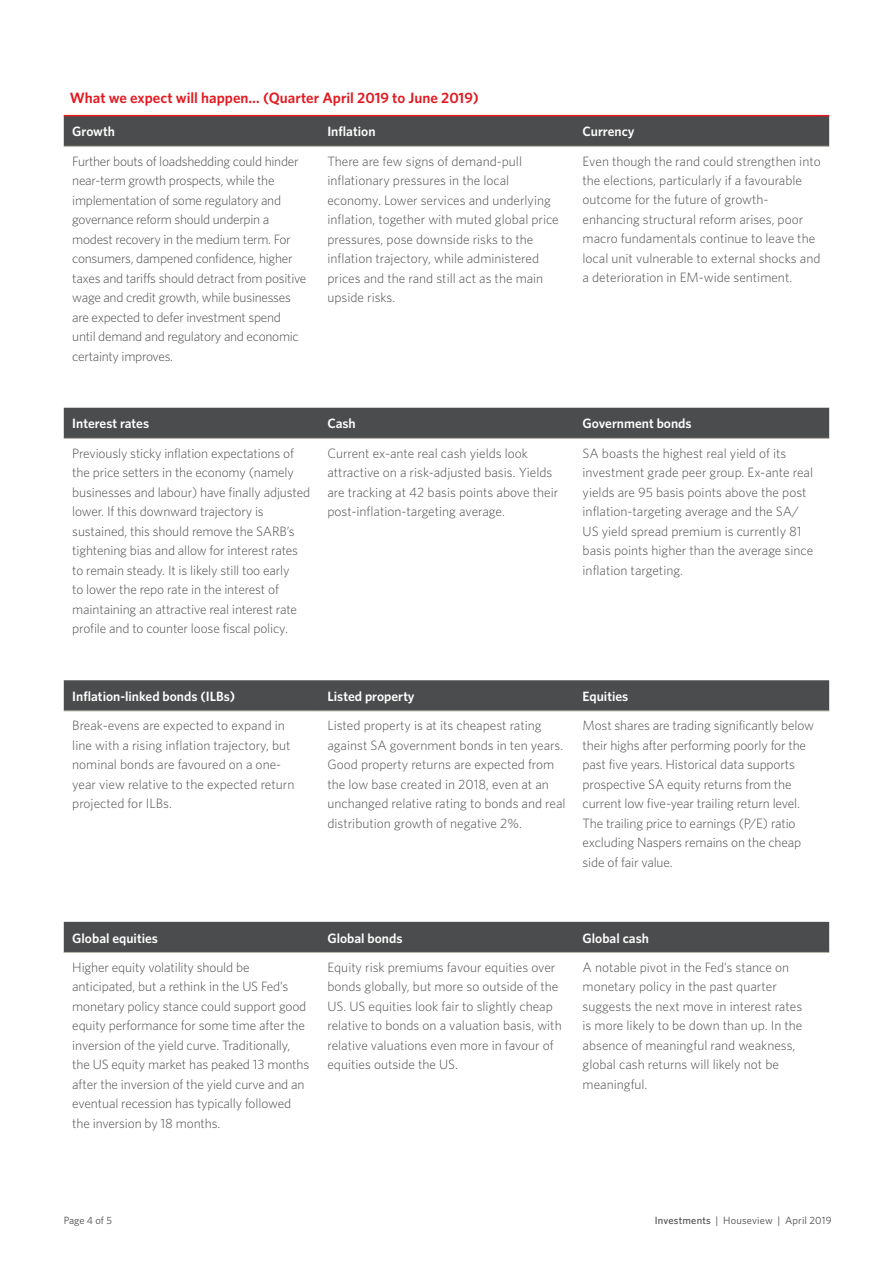
<style>
.page{position:relative;width:893px;height:1263px;background:#fff}
.page>*{position:absolute;margin:0;border:0;box-sizing:border-box;transform-origin:0 0}
.t1{font:600 15px "Whitney";color:#e21a21}
.t2{font:300 13.5px/19.5px "Whitney";letter-spacing:-.01em;color:#4b4c4d}
.t3{font:600 13.5px "Whitney";color:#fff}
.t4{font:10.5px "Whitney";letter-spacing:.015em;color:#4b4c4d}
.s1{font-weight:500}
</style>
<div class="page">
<div style="left:64px;top:116px;width:765px;height:30px;background:#4b4c4d"></div>
<hr style="left:64px;top:115px;width:255px;height:1px;background:#e21a21">
<hr style="left:319px;top:115px;width:255px;height:1px;background:#e21a21">
<hr style="left:574px;top:115px;width:255px;height:1px;background:#e21a21">
<hr style="left:64px;top:146px;width:255px;height:1px;background:#b2b2a7">
<hr style="left:319px;top:146px;width:255px;height:1px;background:#b2b2a7">
<hr style="left:574px;top:146px;width:255px;height:1px;background:#b2b2a7">
<div style="left:64px;top:408px;width:765px;height:30px;background:#4b4c4d"></div>
<hr style="left:64px;top:438px;width:255px;height:1px;background:#b2b2a7">
<hr style="left:319px;top:438px;width:255px;height:1px;background:#b2b2a7">
<hr style="left:574px;top:438px;width:255px;height:1px;background:#b2b2a7">
<div style="left:64px;top:680px;width:765px;height:30px;background:#4b4c4d"></div>
<hr style="left:64px;top:710px;width:255px;height:1px;background:#b2b2a7">
<hr style="left:319px;top:710px;width:255px;height:1px;background:#b2b2a7">
<hr style="left:574px;top:710px;width:255px;height:1px;background:#b2b2a7">
<div style="left:64px;top:922px;width:765px;height:30px;background:#4b4c4d"></div>
<hr style="left:64px;top:952px;width:255px;height:1px;background:#b2b2a7">
<hr style="left:319px;top:952px;width:255px;height:1px;background:#b2b2a7">
<hr style="left:574px;top:952px;width:255px;height:1px;background:#b2b2a7">
<p class="t1" style="left:70px;top:88px;width:411px">What we expect will happen… (Quarter April 2019 to June 2019)</p>
<p class="t3" style="left:72px;top:123px;width:44px">Growth</p>
<p class="t3" style="left:327px;top:123px;width:50px">Inflation</p>
<p class="t3" style="left:583px;top:123px;width:54px">Currency</p>
<p class="t2" style="left:72px;top:151px;width:236px">Further bouts of loadshedding could hinder near-term growth prospects, while the implementation of some regulatory and governance reform should underpin a modest recovery in the medium term. For consumers, dampened confidence, higher taxes and tariffs should detract from positive wage and credit growth, while businesses are expected to defer investment spend until demand and regulatory and economic certainty improves.</p>
<p class="t2" style="left:327px;top:151px;width:233px">There are few signs of demand-pull inflationary pressures in the local economy. Lower services and underlying inflation, together with muted global price pressures, pose downside risks to the inflation trajectory, while administered prices and the rand still act as the main upside risks.</p>
<p class="t2" style="left:583px;top:151px;width:240px">Even though the rand could strengthen into the elections, particularly if a favourable outcome for the future of growth&shy;enhancing structural reform arises, poor macro fundamentals continue to leave the local unit vulnerable to external shocks and a deterioration in EM-wide sentiment.</p>
<p class="t3" style="left:72px;top:415px;width:78px">Interest rates</p>
<p class="t3" style="left:327px;top:415px;width:30px">Cash</p>
<p class="t3" style="left:583px;top:415px;width:111px">Government bonds</p>
<p class="t2" style="left:72px;top:443px;width:239px">Previously sticky inflation expectations of the price setters in the economy (namely businesses and labour) have finally adjusted lower. If this downward trajectory is sustained, this should remove the SARB’s tightening bias and allow for interest rates to remain steady. It is likely still too early<br>to lower the repo rate in the interest of maintaining an attractive real interest rate profile and to counter loose fiscal policy.</p>
<p class="t2" style="left:327px;top:443px;width:232px">Current ex-ante real cash yields look attractive on a risk-adjusted basis. Yields are tracking at 42 basis points above their post-inflation-targeting average.</p>
<p class="t2" style="left:583px;top:443px;width:232px">SA boasts the highest real yield of its investment grade peer group. Ex-ante real yields are 95 basis points above the post inflation-targeting average and the SA/ US yield spread premium is currently 81 basis points higher than the average since inflation targeting.</p>
<p class="t3" style="left:72px;top:687px;width:164px">Inflation-linked bonds (ILBs)</p>
<p class="t3" style="left:327px;top:687px;width:89px">Listed property</p>
<p class="t3" style="left:583px;top:687px;width:47px">Equities</p>
<p class="t2" style="left:72px;top:715px;width:224px">Break-evens are expected to expand in line with a rising inflation trajectory, but nominal bonds are favoured on a one&shy;year view relative to the expected return projected for ILBs.</p>
<p class="t2" style="left:327px;top:715px;width:240px">Listed property is at its cheapest rating against SA government bonds in ten years.<br>Good property returns are expected from the low base created in 2018, even at an unchanged relative rating to bonds and real distribution growth of negative 2%.</p>
<p class="t2" style="left:583px;top:715px;width:233px">Most shares are trading significantly below their highs after performing poorly for the past five years. Historical data supports prospective SA equity returns from the current low five-year trailing return level.<br>The trailing price to earnings (P/E) ratio excluding Naspers remains on the cheap side of fair value.</p>
<p class="t3" style="left:72px;top:929px;width:87px">Global equities</p>
<p class="t3" style="left:327px;top:929px;width:77px">Global bonds</p>
<p class="t3" style="left:583px;top:929px;width:68px">Global cash</p>
<p class="t2" style="left:72px;top:957px;width:238px">Higher equity volatility should be anticipated, but a rethink in the US Fed’s monetary policy stance could support good equity performance for some time after the inversion of the yield curve. Traditionally, the US equity market has peaked 13 months after the inversion of the yield curve and an eventual recession has typically followed the inversion by 18 months.</p>
<p class="t2" style="left:327px;top:957px;width:236px">Equity risk premiums favour equities over bonds globally, but more so outside of the US. US equities look fair to slightly cheap relative to bonds on a valuation basis, with relative valuations even more in favour of equities outside the US.</p>
<p class="t2" style="left:583px;top:957px;width:221px">A notable pivot in the Fed’s stance on monetary policy in the past quarter suggests the next move in interest rates is more likely to be down than up. In the absence of meaningful rand weakness, global cash returns will likely not be meaningful.</p>
<p class="t4" style="left:64px;top:1213px;width:50px">Page 4 of 5</p>
<p class="t4" style="left:655px;top:1213px;width:179px"><span class="s1">Investments</span> | Houseview | April 2019</p>
</div>
